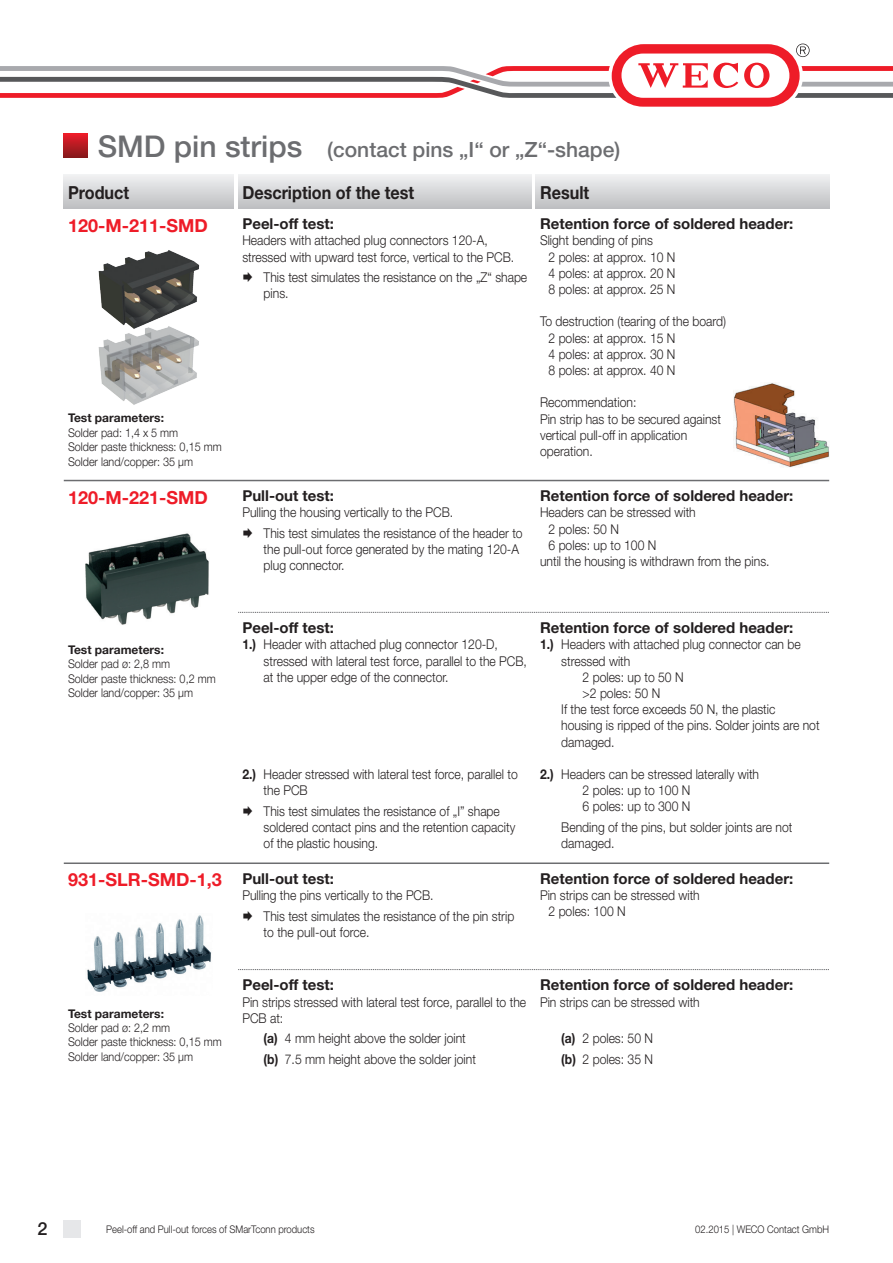
<style>
.page{position:relative;width:893px;height:1263px;background:#fff}
.page>*{position:absolute;margin:0;border:0;box-sizing:border-box;transform-origin:0 0}
._3_1____Kategorie{font:500 21px "Helvetica Neue LT";color:#6c6d70}
.P1_0____Produktname{font:700 18px "Helvetica Neue LT";color:#ee1c28}
._2_0_1____Überschrif{font:700 18px "Helvetica Neue LT";color:#231f20;scale:.9 1}
.t1{font:500 18px "Helvetica Neue LT";color:#231f20}
._2_0____Überschrifte{font:700 15px "Helvetica Neue LT";color:#231f20}
._2_1_0____Beschreibu{font:300 13.5px/16.2px "Helvetica Neue LT";color:#231f20;scale:.9 1}
._2_1_5____Testbeschr{font:300 13.5px/16.2px "Helvetica Neue LT";color:#231f20;scale:.9 1}
._2_1_2a____Texte__ei{font:300 13.5px/16.2px "Helvetica Neue LT";color:#231f20;scale:.9 1}
._2_2_1____Ergebnis{font:300 13.5px "Helvetica Neue LT";color:#231f20;scale:.9 1}
._2_1_2____Texte__ein{font:300 13.5px/16.2px "Helvetica Neue LT";color:#231f20;scale:.9 1}
._2_1_3a____Text__ein{font:300 13.5px "Helvetica Neue LT";color:#231f20;scale:.9 1}
._2_1_3____Text__eing{font:300 13.5px/16.2px "Helvetica Neue LT";color:#231f20;scale:.9 1}
.P2_2____Prüfparamete{font:300 12px "Helvetica Neue LT";color:#231f20;scale:.9 1}
.P2_1____Prüfparamete{font:700 12px "Helvetica Neue LT";color:#231f20}
._1_1_1____Dokumentit{font:300 10.5px "Helvetica Neue LT";color:#231f20;scale:.9 1}
.s1{font-size:30px}
.s2{font-weight:700}
</style>
<div class="page">
<svg style="left:0;top:44px;width:893px;height:63px"></svg>
<svg style="left:64px;top:1220px;width:17px;height:17px"></svg>
<svg style="left:64px;top:134px;width:23px;height:23px"></svg>
<img style="left:85px;top:533px;width:124px;height:92px">
<svg style="left:238px;top:612px;width:591px;height:1px"></svg>
<hr style="left:64px;top:862px;width:765px;height:2px;background:#6c6d70">
<img style="left:87px;top:915px;width:124px;height:77px">
<svg style="left:238px;top:969px;width:591px;height:1px"></svg>
<hr style="left:64px;top:480px;width:765px;height:1px;background:#6c6d70">
<img style="left:98px;top:250px;width:102px;height:73px">
<img style="left:733px;top:383px;width:96px;height:85px">
<img style="left:98px;top:323px;width:101px;height:82px">
<div style="left:64px;top:174px;width:170px;height:34px;background:linear-gradient(to bottom,#f1f2f3,#c0c1c3)"></div>
<div style="left:238px;top:174px;width:293px;height:34px;background:linear-gradient(to bottom,#f1f2f3,#c0c1c3)"></div>
<div style="left:536px;top:174px;width:293px;height:34px;background:linear-gradient(to bottom,#f1f2f3,#c0c1c3)"></div>
<p class="_3_1____Kategorie" style="left:98px;top:137px;width:524px"><span class="s1">SMD pin strips</span> (contact pins „I“ or „Z“-shape)</p>
<p class="_2_0_1____Überschrif" style="left:68px;top:181px;width:70px">Product</p>
<p class="_2_0_1____Überschrif" style="left:242px;top:181px;width:192px">Description of the test</p>
<p class="_2_0_1____Überschrif" style="left:540px;top:181px;width:56px">Result</p>
<p class="_2_0____Überschrifte" style="left:242px;top:214px;width:93px">Peel-off test:</p>
<p class="_2_1_0____Beschreibu" style="left:242px;top:232px;width:304px">Headers with attached plug connectors 120-A, stressed with upward test force, vertical to the PCB.</p>
<p class="_2_1_5____Testbeschr" style="left:264px;top:269px;width:294px">This test simulates the resistance on the „Z“ shape pins.</p>
<p class="P1_0____Produktname" style="left:68px;top:214px;width:141px">120-M-211-SMD</p>
<p class="_2_0____Überschrifte" style="left:540px;top:214px;width:255px">Retention force of soldered header:</p>
<p class="_2_1_0____Beschreibu" style="left:540px;top:232px;width:127px">Slight bending of pins</p>
<p class="_2_2_1____Ergebnis" style="left:549px;top:248px;width:143px">2 poles: at approx. 10 N</p>
<p class="_2_2_1____Ergebnis" style="left:549px;top:265px;width:143px">4 poles: at approx. 20 N</p>
<p class="_2_2_1____Ergebnis" style="left:549px;top:281px;width:143px">8 poles: at approx. 25 N</p>
<p class="_2_1_0____Beschreibu" style="left:540px;top:313px;width:208px">To destruction (tearing of the board)</p>
<p class="_2_2_1____Ergebnis" style="left:549px;top:329px;width:143px">2 poles: at approx. 15 N</p>
<p class="_2_2_1____Ergebnis" style="left:549px;top:346px;width:143px">4 poles: at approx. 30 N</p>
<p class="_2_2_1____Ergebnis" style="left:549px;top:362px;width:143px">8 poles: at approx. 40 N</p>
<p class="_2_1_0____Beschreibu" style="left:540px;top:394px;width:109px">Recommendation:</p>
<p class="_2_1_0____Beschreibu" style="left:540px;top:410px;width:203px">Pin strip has to be secured against vertical pull-off in application operation.</p>
<p class="P2_1____Prüfparamete" style="left:68px;top:411px;width:97px">Test parameters:</p>
<p class="P2_2____Prüfparamete" style="left:68px;top:425px;width:124px">Solder pad: 1,4 x 5 mm</p>
<p class="P2_2____Prüfparamete" style="left:68px;top:439px;width:172px">Solder paste thickness: 0,15 mm</p>
<p class="P2_2____Prüfparamete" style="left:68px;top:454px;width:140px">Solder land/copper: 35 µm</p>
<p class="P1_0____Produktname" style="left:68px;top:486px;width:141px">120-M-221-SMD</p>
<p class="_2_0____Überschrifte" style="left:242px;top:487px;width:93px">Pull-out test:</p>
<p class="_2_1_0____Beschreibu" style="left:242px;top:504px;width:236px">Pulling the housing vertically to the PCB.</p>
<p class="_2_1_5____Testbeschr" style="left:264px;top:525px;width:289px">This test simulates the resistance of the header to the pull-out force generated by the mating 120-A plug connector.</p>
<p class="_2_0____Überschrifte" style="left:540px;top:487px;width:255px">Retention force of soldered header:</p>
<p class="_2_1_0____Beschreibu" style="left:540px;top:504px;width:175px">Headers can be stressed with</p>
<p class="_2_2_1____Ergebnis" style="left:549px;top:521px;width:80px">2 poles: 50 N</p>
<p class="_2_2_1____Ergebnis" style="left:549px;top:537px;width:121px">6 poles: up to 100 N</p>
<p class="_2_1_0____Beschreibu" style="left:540px;top:553px;width:257px">until the housing is withdrawn from the pins.</p>
<p class="P2_1____Prüfparamete" style="left:68px;top:642px;width:97px">Test parameters:</p>
<p class="P2_2____Prüfparamete" style="left:68px;top:657px;width:115px">Solder pad ø: 2,8 mm</p>
<p class="P2_2____Prüfparamete" style="left:68px;top:671px;width:166px">Solder paste thickness: 0,2 mm</p>
<p class="P2_2____Prüfparamete" style="left:68px;top:686px;width:140px">Solder land/copper: 35 µm</p>
<p class="_2_0____Überschrifte" style="left:242px;top:618px;width:93px">Peel-off test:</p>
<p class="_2_1_2a____Texte__ei" style="left:264px;top:636px;width:294px;text-indent:-21px"><span class="s2">1.)</span> Header with attached plug connector 120-D, stressed with lateral test force, parallel to the PCB, at the upper edge of the connector.</p>
<p class="_2_1_2a____Texte__ei" style="left:264px;top:766px;width:284px;text-indent:-21px"><span class="s2">2.)</span> Header stressed with lateral test force, parallel to the PCB</p>
<p class="_2_1_5____Testbeschr" style="left:264px;top:802px;width:281px">This test simulates the resistance of „I” shape soldered contact pins and the retention capacity of the plastic housing.</p>
<p class="P1_0____Produktname" style="left:68px;top:869px;width:155px">931-SLR-SMD-1,3</p>
<p class="_2_0____Überschrifte" style="left:242px;top:869px;width:93px">Pull-out test:</p>
<p class="_2_1_0____Beschreibu" style="left:242px;top:887px;width:214px">Pulling the pins vertically to the PCB.</p>
<p class="_2_1_5____Testbeschr" style="left:264px;top:907px;width:280px">This test simulates the resistance of the pin strip to the pull-out force.</p>
<p class="_2_0____Überschrifte" style="left:540px;top:618px;width:255px">Retention force of soldered header:</p>
<p class="_2_1_2a____Texte__ei" style="left:561px;top:636px;width:268px;text-indent:-21px"><span class="s2">1.)</span> Headers with attached plug connector can be stressed with</p>
<p class="_2_1_0____Beschreibu" style="left:583px;top:668px;width:114px">2 poles: up to 50 N</p>
<p class="_2_1_0____Beschreibu" style="left:583px;top:685px;width:88px">&gt;2 poles: 50 N</p>
<p class="_2_1_2____Texte__ein" style="left:561px;top:701px;width:289px">If the test force exceeds 50 N, the plastic housing is ripped of the pins. Solder joints are not damaged.</p>
<p class="_2_1_2a____Texte__ei" style="left:540px;top:766px;width:245px"><span class="s2">2.)</span> Headers can be stressed laterally with</p>
<p class="_2_2_1____Ergebnis" style="left:583px;top:782px;width:121px">2 poles: up to 100 N</p>
<p class="_2_1_2____Texte__ein" style="left:583px;top:798px;width:121px">6 poles: up to 300 N</p>
<p class="_2_1_3____Text__eing" style="left:561px;top:819px;width:258px">Bending of the pins, but solder joints are not damaged.</p>
<p class="_2_0____Überschrifte" style="left:540px;top:869px;width:255px">Retention force of soldered header:</p>
<p class="_2_1_0____Beschreibu" style="left:540px;top:887px;width:179px">Pin strips can be stressed with</p>
<p class="_2_2_1____Ergebnis" style="left:549px;top:903px;width:87px">2 poles: 100 N</p>
<p class="P2_1____Prüfparamete" style="left:68px;top:1006px;width:97px">Test parameters:</p>
<p class="P2_2____Prüfparamete" style="left:68px;top:1020px;width:115px">Solder pad ø: 2,2 mm</p>
<p class="P2_2____Prüfparamete" style="left:68px;top:1035px;width:172px">Solder paste thickness: 0,15 mm</p>
<p class="P2_2____Prüfparamete" style="left:68px;top:1049px;width:140px">Solder land/copper: 35 µm</p>
<p class="_2_0____Überschrifte" style="left:242px;top:976px;width:93px">Peel-off test:</p>
<p class="_2_1_0____Beschreibu" style="left:242px;top:993px;width:317px">Pin strips stressed with lateral test force, parallel to the<br>PCB at:</p>
<p class="_2_1_3a____Text__ein" style="left:264px;top:1030px;width:226px"><span class="s2">(a)</span> 4 mm height above the solder joint</p>
<p class="_2_1_3a____Text__ein" style="left:264px;top:1050px;width:237px"><span class="s2">(b)</span> 7.5 mm height above the solder joint</p>
<p class="_2_0____Überschrifte" style="left:540px;top:976px;width:255px">Retention force of soldered header:</p>
<p class="_2_1_0____Beschreibu" style="left:540px;top:993px;width:179px">Pin strips can be stressed with</p>
<p class="_2_1_3a____Text__ein" style="left:561px;top:1030px;width:103px"><span class="s2">(a)</span> 2 poles: 50 N</p>
<p class="_2_1_3a____Text__ein" style="left:561px;top:1050px;width:103px"><span class="s2">(b)</span> 2 poles: 35 N</p>
<p class="t1" style="left:38px;top:1218px;width:12px">2</p>
<p class="_1_1_1____Dokumentit" style="left:106px;top:1223px;width:233px">Peel-off and Pull-out forces of SMarTconn products</p>
<p class="_1_1_1____Dokumentit" style="left:695px;top:1223px;width:150px">02.2015 | WECO Contact GmbH</p>
</div>
